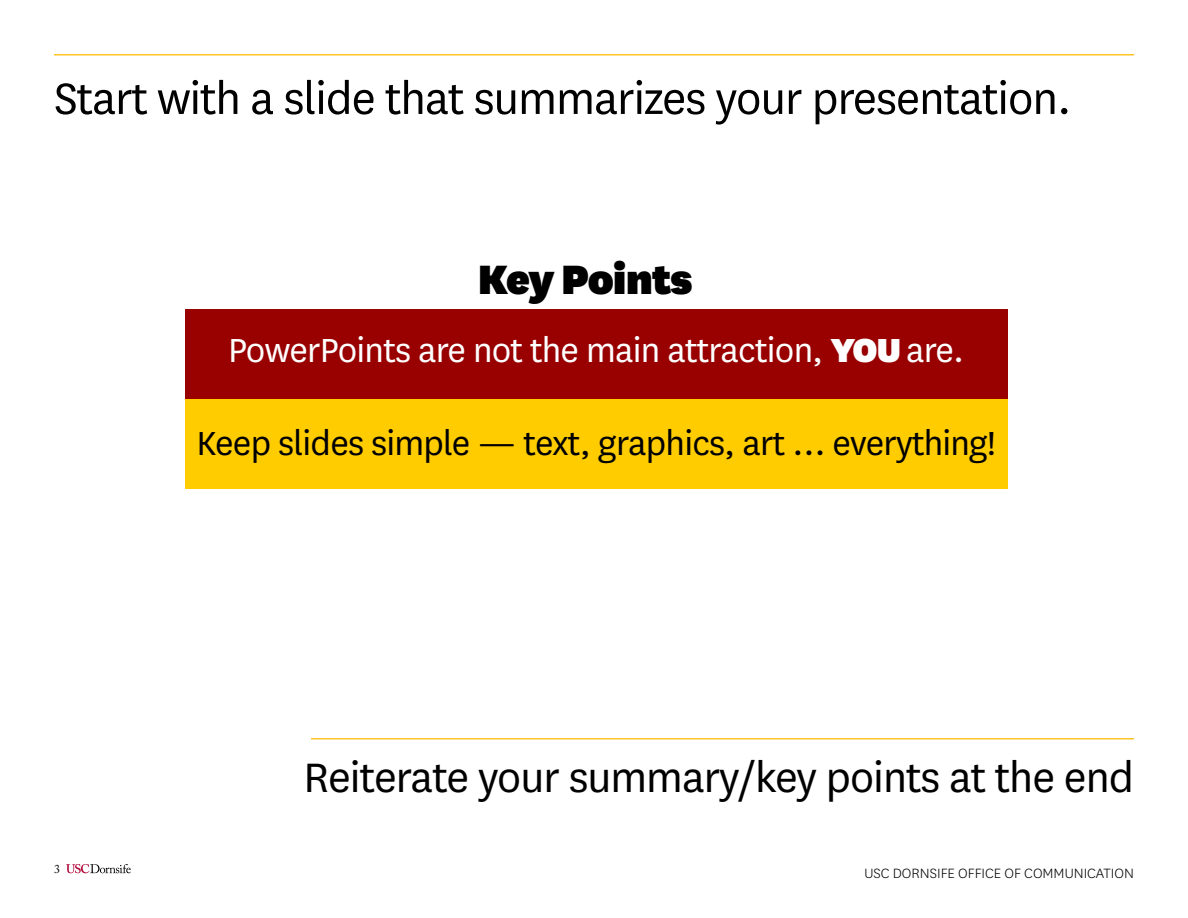
<style>
.page{position:relative;width:1188px;height:918px;background:#fff}
.page>*{position:absolute;margin:0;border:0;box-sizing:border-box;transform-origin:0 0}
.t1{font:51px "National";letter-spacing:-.02em;color:#000}
.t2{font:48px "National";letter-spacing:-.02em;color:#000}
.t3{font:900 48px "National";letter-spacing:-.02em;color:#000}
.t4{font:39px "National";letter-spacing:-.02em;color:#000}
.t5{font:39px "National";letter-spacing:-.02em;color:#fff}
.t6{font:300 15.75px "National";color:#000}
.t7{font:12px "Adobe Caslon Pro";color:#000}
.s1{color:#fff}
.s2{font-weight:900}
</style>
<div class="page">
<div style="left:185px;top:310px;width:823px;height:89px;background:#900"></div>
<div style="left:185px;top:399px;width:823px;height:90px;background:#fc0"></div>
<svg style="left:66px;top:864px;width:65px;height:9px"></svg>
<hr style="left:54px;top:54px;width:1080px;height:2px;background:#ffc425">
<hr style="left:311px;top:738px;width:823px;height:2px;background:#ffc425">
<p class="t1" style="left:54px;top:65px;width:1019px">Start with a slide that summarizes your presentation.</p>
<p class="t3" style="left:478px;top:246px;width:238px">Key Points<span class="s1">s</span></p>
<p class="t5" style="left:228px;top:325px;width:738px">PowerPoints are not the main attraction, <span class="s2">YOU</span> are.</p>
<p class="t4" style="left:196px;top:418px;width:801px">Keep slides simple — text, graphics, art … everything!</p>
<p class="t7" style="left:54px;top:862px;width:7px">3</p>
<p class="t2" style="left:303px;top:746px;width:832px">Reiterate your summary/key points at the end</p>
<p class="t6" style="left:865px;top:864px;width:271px">USC DORNSIFE OFFICE OF COMMUNICATION</p>
</div>
